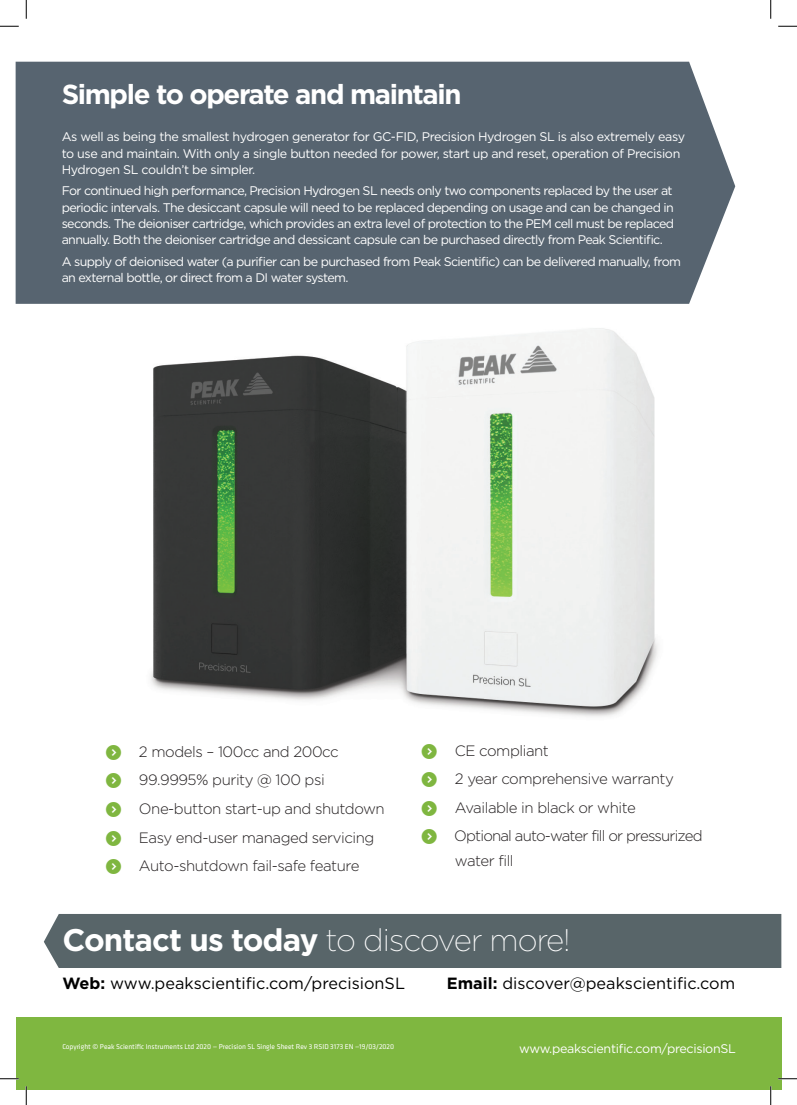
<style>
.page{position:relative;width:797px;height:1105px;background:#fff}
.page>*{position:absolute;margin:0;border:0;box-sizing:border-box;transform-origin:0 0}
.t1{font:200 31.25px "Gotham";letter-spacing:-.03em;color:#fff}
.t2{font:700 27.5px "Gotham";letter-spacing:-.05em;color:#fff}
.t3{font:16.25px "Gotham";color:#000}
.t4{font:300 15px/28.5px "Gotham";letter-spacing:-.03em;color:#231f20}
.t5{font:12.5px/16.2px "Gotham";letter-spacing:-.05em;color:#fff}
.t6{font:12.5px/16.2px "Gotham";letter-spacing:-.03em;color:#fff}
.t7{font:12.5px "Gotham";letter-spacing:-.025em;color:#fff}
.t8{font:7.25px "Klavika";color:#fff}
.s1{font-weight:700}
</style>
<div class="page">
<div style="left:16px;top:1017px;width:765px;height:72px;background:#7fb740"></div>
<div style="left:44px;top:914px;width:737px;height:54px;background:#586569"></div>
<div style="left:16px;top:62px;width:719px;height:242px;background:#576470"></div>
<img style="left:151px;top:328px;width:507px;height:389px">
<svg style="left:0;top:25px;width:19px;height:2px"></svg>
<svg style="left:778px;top:25px;width:19px;height:2px"></svg>
<svg style="left:0;top:1078px;width:19px;height:1px"></svg>
<svg style="left:778px;top:1078px;width:19px;height:1px"></svg>
<svg style="left:25px;top:0;width:2px;height:19px"></svg>
<svg style="left:25px;top:1086px;width:2px;height:19px"></svg>
<svg style="left:770px;top:0;width:1px;height:19px"></svg>
<svg style="left:770px;top:1086px;width:1px;height:19px"></svg>
<h2 class="t2" style="left:62px;top:78px;width:401px">Simple to operate and maintain</h2>
<p class="t6" style="left:62px;top:129px;width:625px">As well as being the smallest hydrogen generator for GC-FID, Precision Hydrogen SL is also extremely easy to use and maintain. With only a single button needed for power, start up and reset, operation of Precision<br>Hydrogen SL couldn’t be simpler.</p>
<p class="t5" style="left:62px;top:183px;width:614px">For continued high performance, Precision Hydrogen SL needs only two components replaced by the user at periodic intervals. The desiccant capsule will need to be replaced depending on usage and can be changed in seconds. The deioniser cartridge, which provides an extra level of protection to the PEM cell must be replaced annually. Both the deioniser cartridge and dessicant capsule can be purchased directly from Peak Scientific.</p>
<p class="t5" style="left:62px;top:253px;width:620px">A supply of deionised water (a purifier can be purchased from Peak Scientific) can be delivered manually, from an external bottle, or direct from a DI water system.</p>
<p class="t4" style="left:139px;top:737px;width:247px">2 models – 100cc and 200cc<br>99.9995% purity @ 100 psi<br>One-button start-up and shutdown<br>Easy end-user managed servicing<br>Auto-shutdown fail-safe feature</p>
<p class="t4" style="left:454px;top:736px;width:250px">CE compliant<br>2 year comprehensive warranty<br>Available in black or white<br>Optional auto-water fill or pressurized</p>
<p class="t4" style="left:455px;top:847px;width:60px">water fill</p>
<h1 class="t1" style="left:62px;top:921px;width:509px"><span class="s1">Contact us today</span> to discover more!</h1>
<h3 class="t3" style="left:62px;top:973px;width:344px"><span class="s1">Web:</span> www.peakscientific.com/precisionSL</h3>
<h3 class="t3" style="left:447px;top:973px;width:290px"><span class="s1">Email:</span> discover@peakscientific.com</h3>
<p class="t8" style="left:62px;top:1042px;width:333px">Copyright © Peak Scientific Instruments Ltd 2020 — Precision SL Single Sheet Rev 3 RSID 3173 EN —19/03/2020</p>
<p class="t7" style="left:519px;top:1041px;width:218px">www.peakscientific.com/precisionSL</p>
</div>
